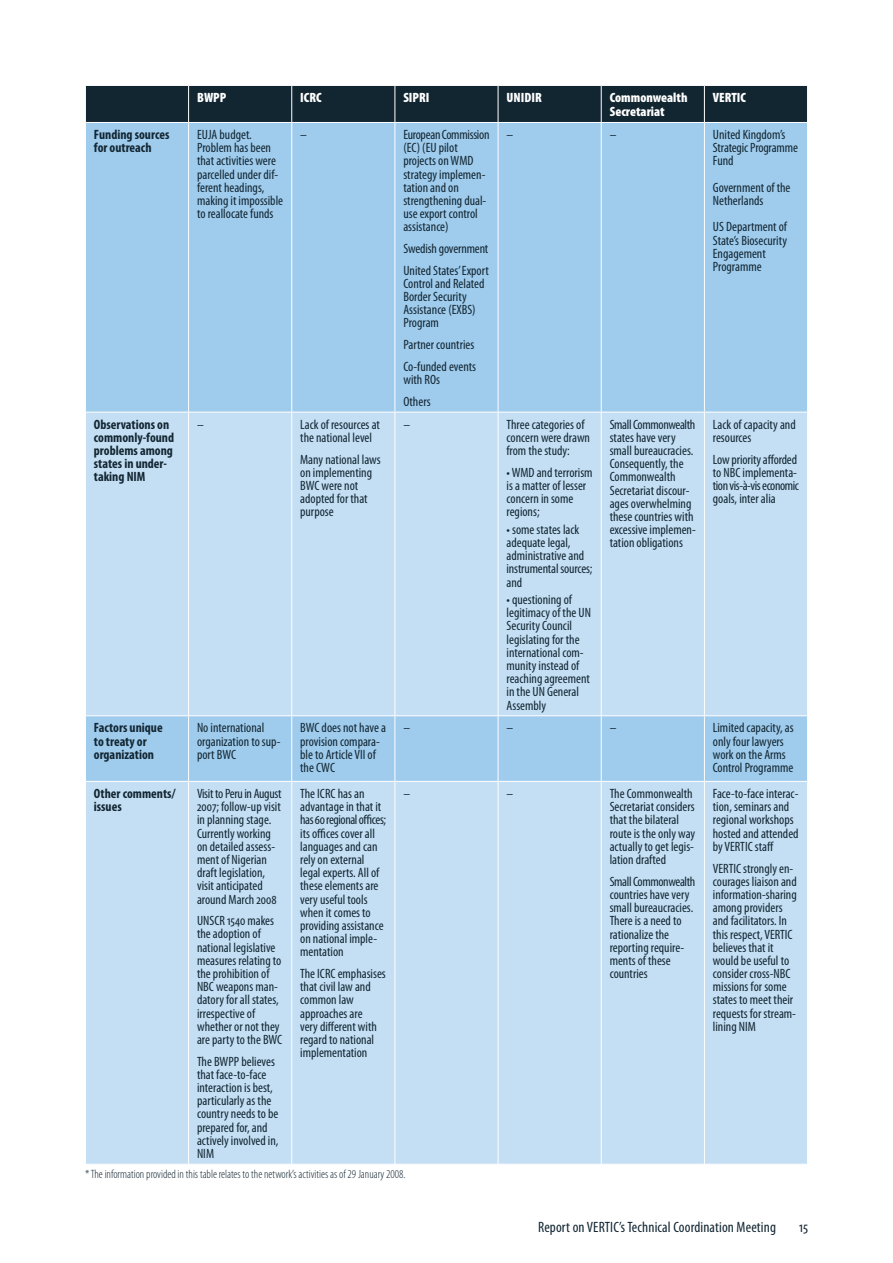
<style>
.page{position:relative;width:893px;height:1263px;background:#fff}
.page>*{position:absolute;margin:0;border:0;box-sizing:border-box;transform-origin:0 0}
.t1{font:condensed 15px "Myriad Pro";letter-spacing:.01em;color:#122632}
.t2{font:condensed 13.5px/13.2px "Myriad Pro";color:#122632}
.t3{font:700 condensed 13.5px/13.2px "Myriad Pro";color:#122632}
.t4{font:900 condensed 13.5px/14.1px "Myriad Pro";color:#fff}
.t5{font:300 condensed 12px "Myriad Pro";color:#122632}
</style>
<div class="page">
<div style="left:86px;top:86px;width:721px;height:36px;background:#122632"></div>
<div style="left:86px;top:123px;width:721px;height:289px;background:#9fcbec"></div>
<svg style="left:86px;top:413px;width:721px;height:751px;fill:#c4def3"></svg>
<hr style="left:188px;top:86px;width:1px;height:36px;background:#fff">
<hr style="left:291px;top:86px;width:1px;height:36px;background:#fff">
<hr style="left:395px;top:86px;width:1px;height:36px;background:#fff">
<hr style="left:498px;top:86px;width:1px;height:36px;background:#fff">
<hr style="left:601px;top:86px;width:1px;height:36px;background:#fff">
<hr style="left:704px;top:86px;width:1px;height:36px;background:#fff">
<hr style="left:188px;top:123px;width:1px;height:289px;background:#fff">
<hr style="left:291px;top:123px;width:1px;height:289px;background:#fff">
<hr style="left:395px;top:123px;width:1px;height:289px;background:#fff">
<hr style="left:498px;top:123px;width:1px;height:289px;background:#fff">
<hr style="left:601px;top:123px;width:1px;height:289px;background:#fff">
<hr style="left:704px;top:123px;width:1px;height:289px;background:#fff">
<hr style="left:188px;top:412px;width:1px;height:303px;background:#fff">
<hr style="left:291px;top:412px;width:1px;height:303px;background:#fff">
<hr style="left:395px;top:412px;width:1px;height:303px;background:#fff">
<hr style="left:498px;top:412px;width:1px;height:303px;background:#fff">
<hr style="left:601px;top:412px;width:1px;height:303px;background:#fff">
<hr style="left:704px;top:412px;width:1px;height:303px;background:#fff">
<hr style="left:85px;top:715px;width:104px;height:1px;background:#fff">
<hr style="left:189px;top:715px;width:103px;height:1px;background:#fff">
<hr style="left:188px;top:716px;width:1px;height:65px;background:#fff">
<hr style="left:292px;top:715px;width:103px;height:1px;background:#fff">
<hr style="left:291px;top:716px;width:1px;height:65px;background:#fff">
<hr style="left:395px;top:715px;width:103px;height:1px;background:#fff">
<hr style="left:395px;top:716px;width:1px;height:65px;background:#fff">
<hr style="left:498px;top:715px;width:103px;height:1px;background:#fff">
<hr style="left:498px;top:716px;width:1px;height:65px;background:#fff">
<hr style="left:601px;top:715px;width:103px;height:1px;background:#fff">
<hr style="left:601px;top:716px;width:1px;height:65px;background:#fff">
<hr style="left:704px;top:715px;width:104px;height:1px;background:#fff">
<hr style="left:704px;top:716px;width:1px;height:65px;background:#fff">
<hr style="left:85px;top:781px;width:104px;height:1px;background:#fff">
<hr style="left:189px;top:781px;width:103px;height:1px;background:#fff">
<hr style="left:188px;top:782px;width:1px;height:382px;background:#fff">
<hr style="left:292px;top:781px;width:103px;height:1px;background:#fff">
<hr style="left:291px;top:782px;width:1px;height:382px;background:#fff">
<hr style="left:395px;top:781px;width:103px;height:1px;background:#fff">
<hr style="left:395px;top:782px;width:1px;height:382px;background:#fff">
<hr style="left:498px;top:781px;width:103px;height:1px;background:#fff">
<hr style="left:498px;top:782px;width:1px;height:382px;background:#fff">
<hr style="left:601px;top:781px;width:103px;height:1px;background:#fff">
<hr style="left:601px;top:782px;width:1px;height:382px;background:#fff">
<hr style="left:704px;top:781px;width:104px;height:1px;background:#fff">
<hr style="left:704px;top:782px;width:1px;height:382px;background:#fff">
<p class="t4" style="left:197px;top:91px;width:31px">BWPP</p>
<p class="t4" style="left:300px;top:91px;width:23px">ICRC</p>
<p class="t4" style="left:403px;top:91px;width:28px">SIPRI</p>
<p class="t4" style="left:507px;top:91px;width:37px">UNIDIR</p>
<p class="t4" style="left:610px;top:91px;width:79px">Commonwealth<br>Secretariat</p>
<p class="t4" style="left:713px;top:91px;width:35px">VERTIC</p>
<p class="t3" style="left:94px;top:128px;width:77px">Funding sources for outreach</p>
<p class="t2" style="left:197px;top:128px;width:88px">EUJA budget.<br>Problem has been that activities were parcelled under dif&shy;ferent headings, making it impossible to reallocate funds</p>
<p class="t2" style="left:300px;top:128px;width:8px">–</p>
<p class="t2" style="left:403px;top:128px;width:88px">European Commission (EC) (EU pilot projects on WMD strategy implemen&shy;tation and on strengthening dual&shy;use export control assistance)</p>
<p class="t2" style="left:403px;top:237px;width:87px;line-height:21.8px">Swedish government<br>United States’ Export</p>
<p class="t2" style="left:403px;top:277px;width:83px">Control and Related<br>Border Security<br>Assistance (EXBS)<br>Program</p>
<p class="t2" style="left:403px;top:334px;width:74px;line-height:21.8px">Partner countries<br>Co-funded events</p>
<p class="t2" style="left:403px;top:369px;width:38px;line-height:21.8px">with ROs<br>Others</p>
<p class="t2" style="left:507px;top:128px;width:8px">–</p>
<p class="t2" style="left:610px;top:128px;width:8px">–</p>
<p class="t2" style="left:713px;top:128px;width:87px">United Kingdom’s<br>Strategic Programme<br>Fund</p>
<p class="t2" style="left:713px;top:181px;width:79px">Government of the<br>Netherlands</p>
<p class="t2" style="left:713px;top:220px;width:76px">US Department of<br>State’s Biosecurity<br>Engagement<br>Programme</p>
<p class="t3" style="left:94px;top:417px;width:82px">Observations on commonly-found problems among states in under&shy;taking NIM</p>
<p class="t2" style="left:197px;top:417px;width:8px">–</p>
<p class="t2" style="left:300px;top:417px;width:81px">Lack of resources at the national level</p>
<p class="t2" style="left:300px;top:452px;width:82px">Many national laws on implementing<br>BWC were not adopted for that purpose</p>
<p class="t2" style="left:403px;top:417px;width:8px">–</p>
<p class="t2" style="left:507px;top:417px;width:85px">Three categories of concern were drawn from the study:</p>
<p class="t2" style="left:507px;top:465px;width:88px">• WMD and terrorism is a matter of lesser concern in some regions;</p>
<p class="t2" style="left:507px;top:522px;width:88px">• some states lack adequate legal, administrative and instrumental sources; and</p>
<p class="t2" style="left:507px;top:593px;width:86px">• questioning of legitimacy of the UN<br>Security Council legislating for the international com&shy;munity instead of reaching agreement in the UN General<br>Assembly</p>
<p class="t2" style="left:610px;top:417px;width:88px">Small Commonwealth states have very small bureaucracies.<br>Consequently, the<br>Commonwealth<br>Secretariat discour&shy;ages overwhelming these countries with excessive implemen&shy;tation obligations</p>
<p class="t2" style="left:713px;top:417px;width:84px">Lack of capacity and resources</p>
<p class="t2" style="left:713px;top:452px;width:88px">Low priority afforded to NBC implementa&shy;tion vis-à-vis economic goals, inter alia</p>
<p class="t3" style="left:94px;top:721px;width:70px">Factors unique to treaty or organization</p>
<p class="t2" style="left:197px;top:721px;width:85px">No international organization to sup&shy;port BWC</p>
<p class="t2" style="left:300px;top:721px;width:87px">BWC does not have a provision compara&shy;ble to Article VII of the CWC</p>
<p class="t2" style="left:403px;top:721px;width:8px">–</p>
<p class="t2" style="left:506px;top:721px;width:8px">–</p>
<p class="t2" style="left:610px;top:721px;width:8px">–</p>
<p class="t2" style="left:713px;top:721px;width:82px">Limited capacity, as only four lawyers work on the Arms<br>Control Programme</p>
<p class="t3" style="left:94px;top:787px;width:83px">Other comments/ issues</p>
<p class="t2" style="left:197px;top:787px;width:86px">Visit to Peru in August<br>2007; follow-up visit in planning stage.<br>Currently working on detailed assess&shy;ment of Nigerian draft legislation, visit anticipated around March 2008</p>
<p class="t2" style="left:197px;top:914px;width:87px">UNSCR 1540 makes the adoption of national legislative measures relating to the prohibition of<br>NBC weapons man&shy;datory for all states, irrespective of whether or not they are party to the BWC</p>
<p class="t2" style="left:197px;top:1054px;width:83px">The BWPP believes that face-to-face interaction is best, particularly as the country needs to be prepared for, and actively involved in,<br>NIM</p>
<p class="t2" style="left:713px;top:787px;width:87px">Face-to-face interac&shy;tion, seminars and regional workshops hosted and attended by VERTIC staff</p>
<p class="t2" style="left:713px;top:861px;width:85px">VERTIC strongly en&shy;courages liaison and information-sharing among providers and facilitators. In this respect, VERTIC believes that it would be useful to consider cross-NBC missions for some states to meet their requests for stream&shy;lining NIM</p>
<p class="t2" style="left:300px;top:787px;width:87px">The ICRC has an advantage in that it has 60 regional offices; its offices cover all languages and can rely on external legal experts. All of these elements are very useful tools when it comes to providing assistance on national imple&shy;mentation</p>
<p class="t2" style="left:300px;top:967px;width:87px">The ICRC emphasises that civil law and common law approaches are<br>very different with regard to national implementation</p>
<p class="t2" style="left:403px;top:787px;width:8px">–</p>
<p class="t2" style="left:506px;top:787px;width:8px">–</p>
<p class="t2" style="left:610px;top:787px;width:87px">The Commonwealth<br>Secretariat considers that the bilateral route is the only way actually to get legis&shy;lation drafted</p>
<p class="t2" style="left:610px;top:874px;width:87px">Small Commonwealth countries have very small bureaucracies.<br>There is a need to rationalize the reporting require&shy;ments of these countries</p>
<p class="t5" style="left:85px;top:1167px;width:322px">* The information provided in this table relates to the network’s activities as of 29 January 2008.</p>
<p class="t1" style="left:538px;top:1218px;width:239px">Report on VERTIC’s Technical Coordination Meeting</p>
<p class="t1" style="left:799px;top:1218px;width:10px">15</p>
</div>
